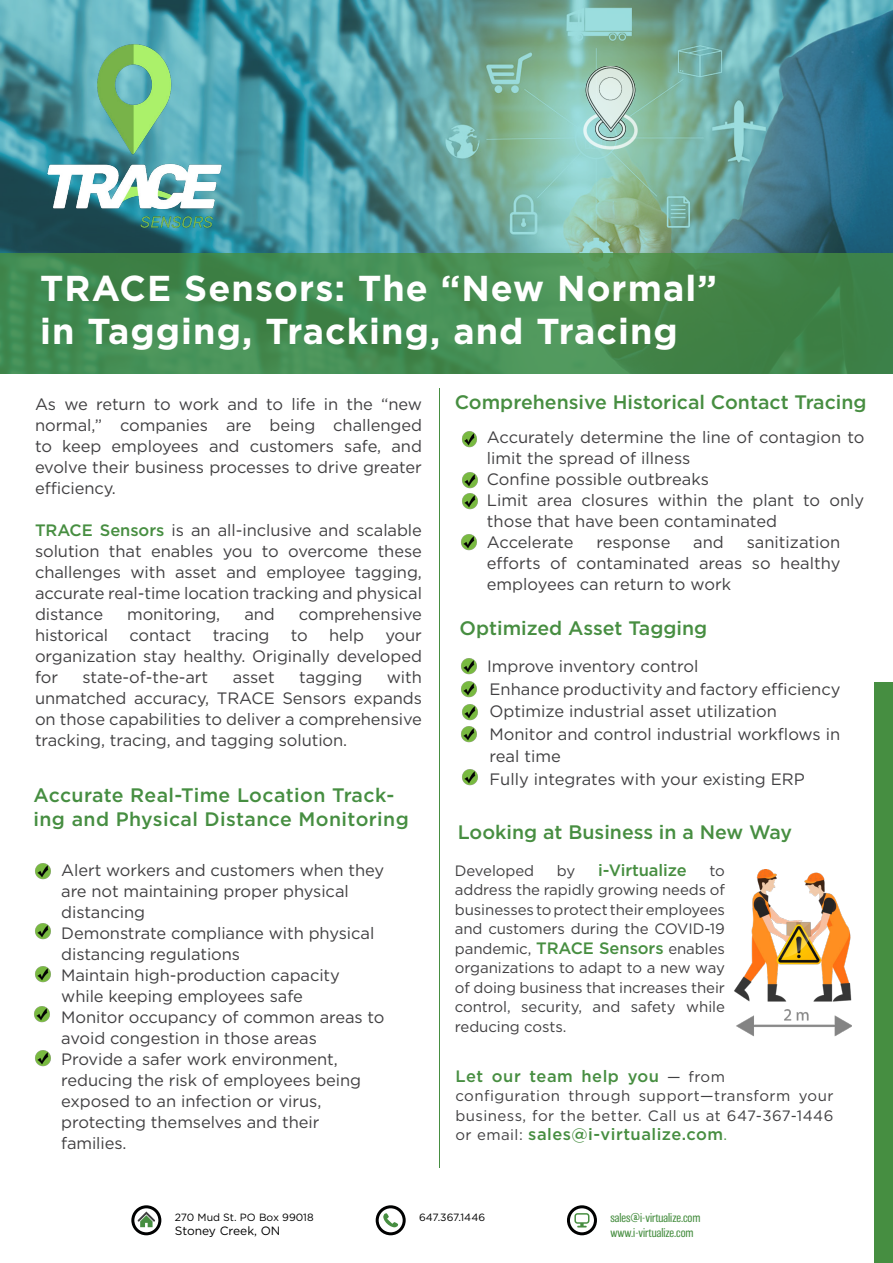
<style>
.page{position:relative;width:893px;height:1263px;background:#fff}
.page>*{position:absolute;margin:0;border:0;box-sizing:border-box;transform-origin:0 0}
.t1{font:700 36px/43.2px "Gotham";letter-spacing:.03em;color:#fff}
.t2{font:500 19.5px "Gotham";color:#478e41}
.t3{font:500 19.5px/24px "Gotham";letter-spacing:.02em;color:#468e41}
.t4{font:16.5px/21px "Gotham";letter-spacing:-.005em;color:#414042;text-align:justify}
.t5{font:500 16.5px "Gotham";letter-spacing:.03em;color:#478e41}
.t6{font:500 16.5px "Gotham";letter-spacing:-.005em;color:#478e41}
.t7{font:15px/19.5px "Gotham";letter-spacing:.015em;color:#414042;text-align:justify}
.t8{font:15px "Gotham";letter-spacing:-.005em;color:#414042}
.t9{font:200 12px/14.4px "Balboa";color:#478e41}
.t10{font:12px "Gotham";color:#000}
.t11{font:10.5px "Gotham";color:#000}
.s1{font-weight:500;color:#478e41}
.s2{font-weight:500;font-size:16.5px;color:#478e41}
.s3{font-weight:400;font-size:15px;color:#414042}
.s4{font-weight:400;font-size:15px}
</style>
<div class="page">
<div style="left:874px;top:682px;width:19px;height:581px;background:#468e41"></div>
<hr style="left:439px;top:388px;width:1px;height:779px;background:#468e41">
<img style="left:0;top:0;width:893px;height:253px">
<img style="left:583px;top:67px;width:54px;height:106px">
<svg style="left:138px;top:1211px;width:17px;height:16px"></svg>
<div style="left:131px;top:1205px;width:30px;height:30px;border:3px solid #000101;border-radius:50%"></div>
<svg style="left:383px;top:1213px;width:15px;height:14px"></svg>
<div style="left:376px;top:1205px;width:30px;height:30px;border:3px solid #000101;border-radius:50%"></div>
<svg style="left:574px;top:1213px;width:15px;height:14px"></svg>
<div style="left:567px;top:1205px;width:30px;height:30px;border:3px solid #000101;border-radius:50%"></div>
<svg style="left:0;top:253px;width:893px;height:121px;background:#448a4f"></svg>
<img style="left:35px;top:863px;width:16px;height:17px">
<img style="left:35px;top:923px;width:16px;height:17px">
<img style="left:35px;top:966px;width:16px;height:16px">
<img style="left:34px;top:1006px;width:16px;height:16px">
<img style="left:35px;top:1050px;width:16px;height:16px">
<img style="left:462px;top:431px;width:15px;height:16px">
<img style="left:462px;top:472px;width:16px;height:16px">
<img style="left:462px;top:493px;width:16px;height:16px">
<img style="left:461px;top:534px;width:16px;height:16px">
<img style="left:461px;top:658px;width:16px;height:16px">
<img style="left:461px;top:681px;width:16px;height:16px">
<img style="left:462px;top:704px;width:16px;height:16px">
<img style="left:461px;top:727px;width:16px;height:16px">
<img style="left:462px;top:769px;width:16px;height:16px">
<img style="left:734px;top:870px;width:118px;height:167px">
<img style="left:26px;top:30px;width:209px;height:209px">
<h1 class="t1" style="left:40px;top:266px;width:678px">TRACE Sensors: The “New Normal” in Tagging, Tracking, and Tracing</h1>
<p class="t4" style="left:35px;top:393px;width:388px">As we return to work and to life in the “new normal,” companies are being challenged to keep employees and customers safe, and evolve their business processes to drive greater efficiency.</p>
<p class="t4" style="left:35px;top:519px;width:388px"><span class="s1">TRACE Sensors</span> is an all-inclusive and scalable solution that enables you to overcome these challenges with asset and employee tagging, accurate real-time location tracking and physical distance</p>
<p class="t4" style="left:127px;top:603px;width:95px">monitoring,</p>
<p class="t4" style="left:244px;top:603px;width:32px">and</p>
<p class="t4" style="left:299px;top:603px;width:125px">comprehensive</p>
<p class="t4" style="left:35px;top:624px;width:75px">historical</p>
<p class="t4" style="left:130px;top:624px;width:63px">contact</p>
<p class="t4" style="left:213px;top:624px;width:58px">tracing</p>
<p class="t4" style="left:291px;top:624px;width:18px">to</p>
<p class="t4" style="left:329px;top:624px;width:36px">help</p>
<p class="t4" style="left:35px;top:624px;width:388px;text-indent:350px">your organization stay healthy. Originally developed for</p>
<p class="t4" style="left:83px;top:666px;width:127px">state-of-the-art</p>
<p class="t4" style="left:233px;top:666px;width:43px">asset</p>
<p class="t4" style="left:299px;top:666px;width:65px">tagging</p>
<p class="t4" style="left:35px;top:666px;width:388px;text-indent:352px">with unmatched accuracy, TRACE Sensors expands on those capabilities to deliver a comprehensive tracking, tracing, and tagging solution.</p>
<p class="t3" style="left:34px;top:783px;width:377px">Accurate Real-Time Location Track&shy;ing and Physical Distance Monitoring</p>
<p class="t4" style="left:61px;top:859px;width:325px;text-align:left">Alert workers and customers when they are not maintaining proper physical distancing<br>Demonstrate compliance with physical distancing regulations<br>Maintain high-production capacity while keeping employees safe<br>Monitor occupancy of common areas to avoid congestion in those areas<br>Provide a safer work environment, reducing the risk of employees being exposed to an infection or virus, protecting themselves and their families.</p>
<p class="t2" style="left:455px;top:389px;width:413px">Comprehensive Historical Contact Tracing</p>
<p class="t4" style="left:487px;top:426px;width:379px;text-align:left">Accurately determine the line of contagion to limit the spread of illness<br>Confine possible outbreaks<br>Limit area closures within the plant to only those that have been contaminated<br>Accelerate</p>
<p class="t4" style="left:596px;top:531px;width:76px">response</p>
<p class="t4" style="left:693px;top:531px;width:32px">and</p>
<p class="t4" style="left:487px;top:531px;width:355px;text-indent:260px">sanitization efforts of contaminated areas so healthy employees can return to work</p>
<p class="t2" style="left:459px;top:615px;width:249px">Optimized Asset Tagging</p>
<p class="t4" style="left:487px;top:655px;width:355px;line-height:22.5px;text-align:left">Improve inventory control<br>Enhance productivity and factory efficiency Optimize industrial asset utilization Monitor and control industrial workflows in real time<br>Fully integrates with your existing ERP</p>
<p class="t2" style="left:458px;top:819px;width:336px">Looking at Business in a New Way</p>
<p class="t8" style="left:455px;top:861px;width:81px">Developed</p>
<p class="t7" style="left:557px;top:860px;width:20px">by</p>
<p class="t6" style="left:598px;top:859px;width:90px">i-Virtualize</p>
<p class="t7" style="left:455px;top:860px;width:272px;text-indent:255px">to address the rapidly growing needs of businesses to protect their employees and customers during the COVID-19 pandemic, <span class="s2">TRACE Sensors</span> enables organizations to adapt to a new way of doing business that increases their control, security, and safety while reducing costs.</p>
<p class="t5" style="left:455px;top:1065px;width:271px">Let our team help you <span class="s3">— from</span></p>
<p class="t7" style="left:455px;top:1086px;width:379px">configuration through support—transform your business, for the better. Call us at 647-367-1446</p>
<p class="t5" style="left:455px;top:1124px;width:273px"><span class="s3">or email:</span> sales@i-virtualize.com<span class="s4">.</span></p>
<p class="t11" style="left:175px;top:1210px;width:140px">270 Mud St. PO Box 99018</p>
<p class="t10" style="left:175px;top:1223px;width:107px">Stoney Creek, ON</p>
<p class="t11" style="left:419px;top:1211px;width:68px">647.367.1446</p>
<p class="t9" style="left:610px;top:1211px;width:92px">sales@i-virtualize.com www.i-virtualize.com</p>
</div>
